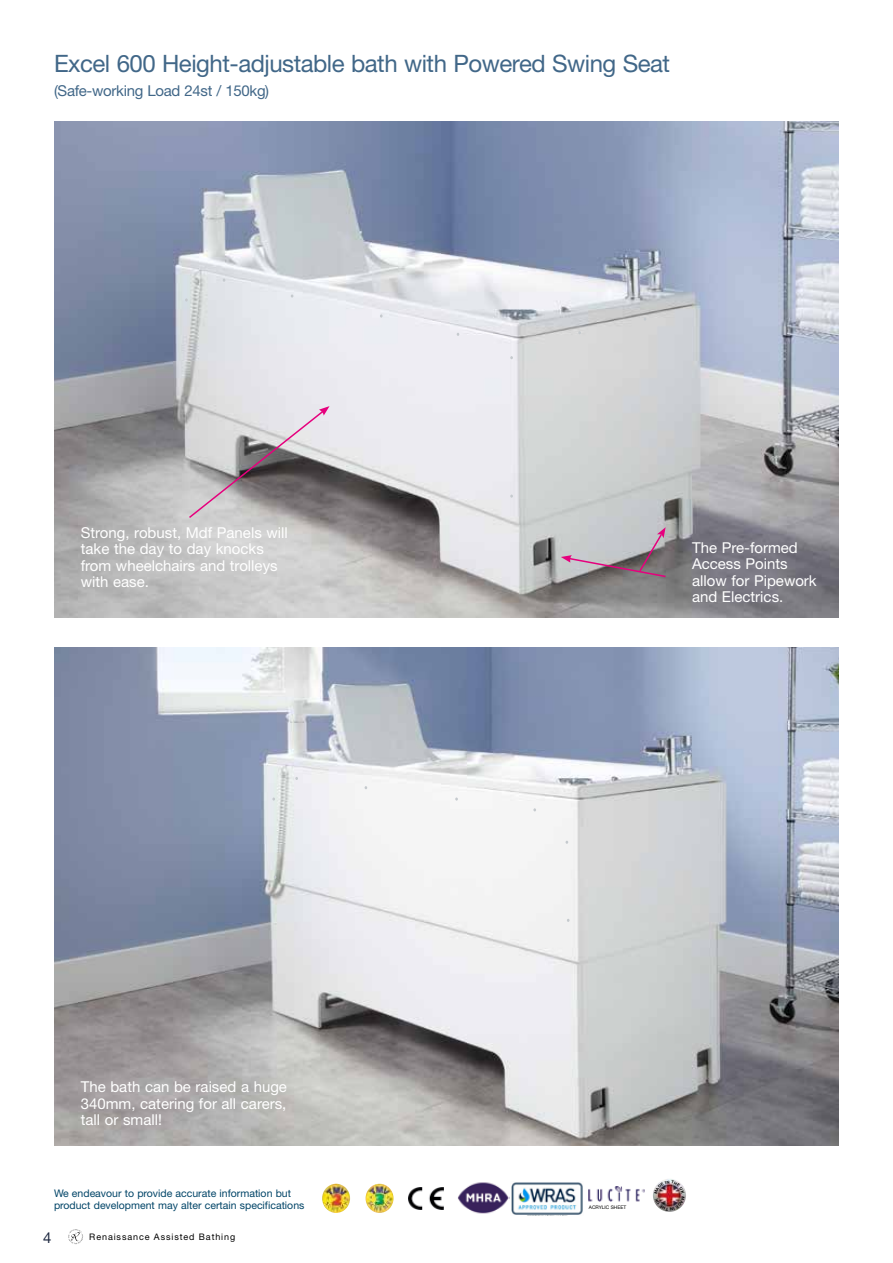
<style>
.page{position:relative;width:893px;height:1263px;background:#fff}
.page>*{position:absolute;margin:0;border:0;box-sizing:border-box;transform-origin:0 0}
.t1{font:24px "Helvetica Neue LT Std";letter-spacing:-.02em;color:#416788}
.t2{font:15px/16.5px "Helvetica Neue LT Std";color:#fff}
.t3{font:15px "Helvetica Neue LT Std";letter-spacing:-.02em;color:#416788}
.t4{font:15px "Helvetica Neue LT Std";color:#1b263e}
.t5{font:10.5px/12px "Helvetica Neue LT Std";color:#004467}
.t6{font:9px "Helvetica Neue LT Std";letter-spacing:.1em;color:#000}
.t7{font:4.8px "Helvetica Neue LT Std";color:#000}
</style>
<div class="page">
<svg style="left:68px;top:1229px;width:15px;height:15px"></svg>
<img style="left:653px;top:1179px;width:17px;height:22px">
<img style="left:322px;top:1184px;width:28px;height:29px">
<img style="left:366px;top:1184px;width:28px;height:29px">
<img style="left:409px;top:1188px;width:35px;height:21px">
<img style="left:458px;top:1182px;width:52px;height:32px">
<img style="left:589px;top:1187px;width:55px;height:15px">
<img style="left:511px;top:1182px;width:72px;height:33px">
<img style="left:54px;top:121px;width:785px;height:497px">
<img style="left:54px;top:647px;width:785px;height:498px">
<svg style="left:187px;top:406px;width:143px;height:113px;background:#aea8ab"></svg>
<svg style="left:561px;top:527px;width:106px;height:51px;background:#ada3ab"></svg>
<svg style="left:380px;top:314px;width:3px;height:4px"></svg>
<svg style="left:185px;top:298px;width:3px;height:4px"></svg>
<svg style="left:455px;top:797px;width:3px;height:4px"></svg>
<svg style="left:272px;top:797px;width:3px;height:4px"></svg>
<svg style="left:654px;top:1180px;width:31px;height:30px"></svg>
<h1 class="t1" style="left:54px;top:49px;width:618px">Excel 600 Height-adjustable bath with Powered Swing Seat</h1>
<p class="t3" style="left:54px;top:82px;width:217px">(Safe-working Load 24st / 150kg)</p>
<p class="t2" style="left:81px;top:524px;width:208px">Strong, robust, Mdf Panels will take the day to day knocks from wheelchairs and trolleys with ease.</p>
<p class="t2" style="left:692px;top:539px;width:126px">The Pre-formed<br>Access Points allow for Pipework and Electrics.</p>
<p class="t2" style="left:81px;top:1078px;width:208px;text-align:justify">The bath can be raised a huge 340mm, catering for all carers, tall or small!</p>
<p class="t5" style="left:54px;top:1187px;width:252px">We endeavour to provide accurate information but product development may alter certain specifications</p>
<p class="t4" style="left:43px;top:1229px;width:10px">4</p>
<p class="t6" style="left:89px;top:1231px;width:147px">Renaissance Assisted Bathing</p>
<p class="t7" style="left:589px;top:1204px;width:39px">ACRYLIC SHEET</p>
</div>
